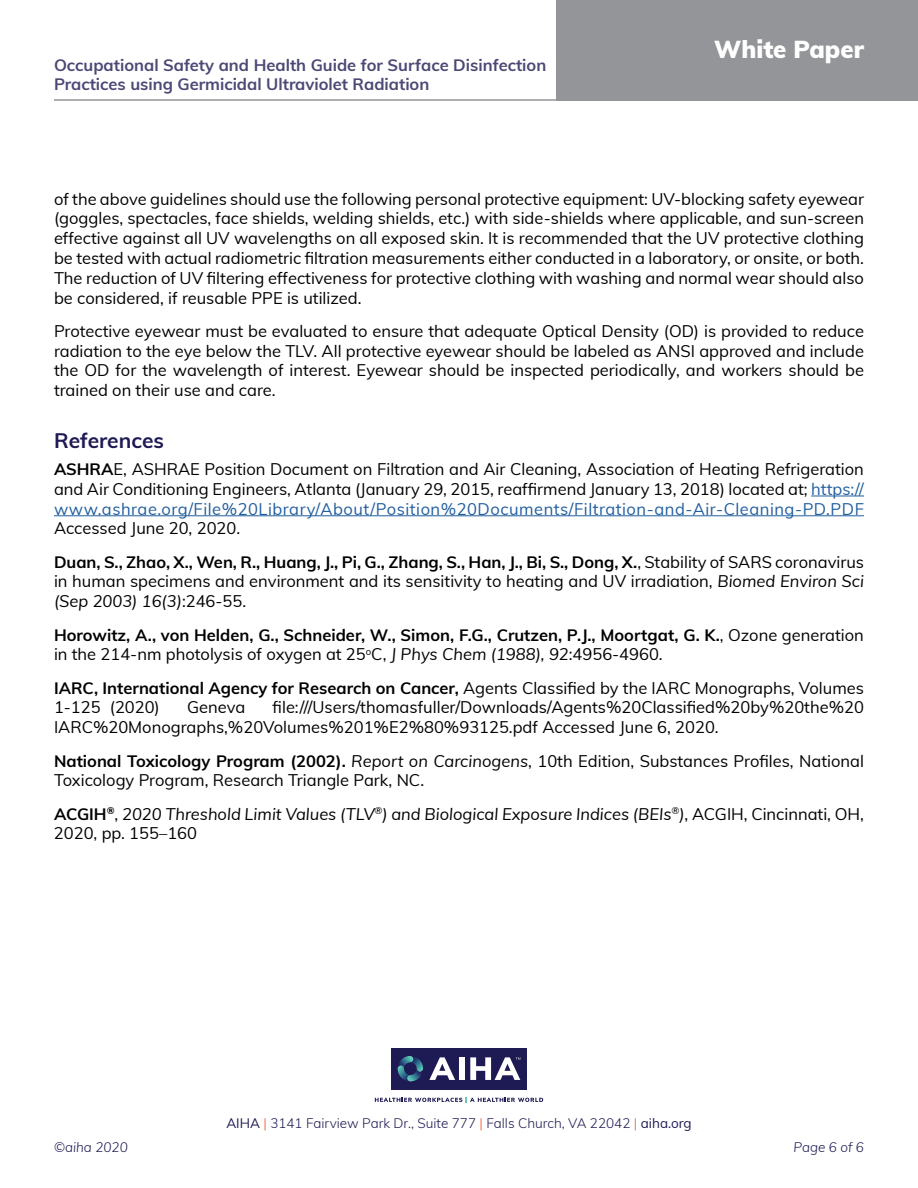
<style>
.page{position:relative;width:918px;height:1188px;background:#fff}
.page>*{position:absolute;margin:0;border:0;box-sizing:border-box;transform-origin:0 0}
.t1{font:900 24px "Muli";color:#fff}
.t2{font:700 21px "Muli";color:#1e1a53}
.t3{font:16.5px/19.8px "Muli";color:#000}
.t4{font:700 16.5px/33.3px "Muli";color:#000}
.t5{font:italic 16.5px/19.8px "Muli";color:#000}
.t6{font:700 16.5px/19.8px "Muli";color:#4b4875}
.t7{font:300 13.5px "Muli";color:#1e1a53}
.t8{font:italic 300 13.5px "Muli";color:#1e1a53}
.s1{font-weight:700}
.s2{color:#215e9e}
.s3{font-weight:400}
.s4{font-style:italic}
.s5{font-weight:400;font-style:italic}
.s6{font-weight:700;font-style:normal}
.s7{font-style:normal}
.s8{color:#f0512a}
</style>
<div class="page">
<hr style="left:54px;top:99px;width:537px;height:2px;background:#939598">
<div style="left:556px;top:0;width:362px;height:101px;background:#939598"></div>
<div style="left:391px;top:1048px;width:136px;height:42px;background:#1e1a53"></div>
<svg style="left:398px;top:1056px;width:25px;height:25px"></svg>
<svg style="left:375px;top:1097px;width:168px;height:5px"></svg>
<svg style="left:429px;top:1057px;width:26px;height:23px"></svg>
<div style="left:459px;top:1057px;width:6px;height:23px;background:#fff"></div>
<svg style="left:470px;top:1057px;width:50px;height:23px"></svg>
<hr style="left:811px;top:496px;width:53px;height:1px;background:#215e9e">
<hr style="left:54px;top:515px;width:810px;height:1px;background:#215e9e">
<p class="t6" style="left:54px;top:54px;width:494px">Occupational Safety and Health Guide for Surface Disinfection<br>Practices using Germicidal Ultraviolet Radiation</p>
<h1 class="t1" style="left:714px;top:31px;width:151px">White Paper</h1>
<p class="t3" style="left:54px;top:188px;width:812px;text-align:justify">of the above guidelines should use the following personal protective equipment: UV-blocking safety eyewear (goggles, spectacles, face shields, welding shields, etc.) with side-shields where applicable, and sun-screen effective against all UV wavelengths on all exposed skin. It is recommended that the UV protective clothing be tested with actual radiometric filtration measurements either conducted in a laboratory, or onsite, or both.<br>The reduction of UV filtering effectiveness for protective clothing with washing and normal wear should also be considered, if reusable PPE is utilized.</p>
<p class="t3" style="left:54px;top:320px;width:812px;text-align:justify">Protective eyewear must be evaluated to ensure that adequate Optical Density (OD) is provided to reduce radiation to the eye below the TLV. All protective eyewear should be labeled as ANSI approved and include the OD for the wavelength of interest. Eyewear should be inspected periodically, and workers should be trained on their use and care.</p>
<p class="t2" style="left:54px;top:426px;width:112px">References</p>
<p class="t3" style="left:54px;top:458px;width:812px;text-align:justify"><span class="s1">ASHRA</span>E, ASHRAE Position Document on Filtration and Air Cleaning, Association of Heating Refrigeration and Air Conditioning Engineers, Atlanta (January 29, 2015, reaffirmend January 13, 2018) located at; <span class="s2">https:// www.ashrae.org/File%20Library/About/Position%20Documents/Filtration-and-Air-Cleaning-PD.PDF</span></p>
<p class="t4" style="left:54px;top:511px;width:812px"><span class="s3">Accessed June 20, 2020.<br></span>Duan, S., Zhao, X., Wen, R., Huang, J., Pi, G., Zhang, S., Han, J., Bi, S., Dong, X.<span class="s3">, Stability of SARS coronavirus</span></p>
<p class="t3" style="left:54px;top:571px;width:812px">in human specimens and environment and its sensitivity to heating and UV irradiation, <span class="s4">Biomed Environ Sci (Sep 2003) 16(3)</span>:246-55.</p>
<p class="t4" style="left:54px;top:624px;width:811px;line-height:19.8px">Horowitz, A., von Helden, G., Schneider, W., Simon, F.G., Crutzen, P.J., Moortgat, G. K.<span class="s3">, Ozone generation in the 214-nm photolysis of oxygen at 25</span><sup>o</sup><span class="s3">C,</span> <span class="s5">J Phys Chem (1988), 92</span><span class="s3">:4956-4960.</span></p>
<p class="t3" style="left:54px;top:677px;width:812px"><span class="s1">IARC, International Agency for Research on Cancer,</span> Agents Classified by the IARC Monographs, Volumes<br>1-125 (2020)</p>
<p class="t3" style="left:54px;top:697px;width:812px;text-indent:219px">file:///Users/thomasfuller/Downloads/Agents%20Classified%20by%20the%20<br>IARC%20Monographs,%20Volumes%201%E2%80%93125.pdf Accessed June 6, 2020.</p>
<p class="t3" style="left:54px;top:750px;width:812px"><span class="s1">National Toxicology Program (2002).</span> <span class="s4">Report on Carcinogens</span>, 10th Edition, Substances Profiles, National<br>Toxicology Program, Research Triangle Park, NC.</p>
<p class="t5" style="left:54px;top:803px;width:812px"><span class="s6">ACGIH</span><sup>®</sup><span class="s7">,</span> 2020 Threshold Limit Values (TLV<sup>®</sup>) and Biological Exposure Indices (BEIs<sup>®</sup>)<span class="s7">, ACGIH, Cincinnati, OH,<br>2020, pp. 155–160</span></p>
<p class="t3" style="left:187px;top:697px;width:60px">Geneva</p>
<p class="t7" style="left:226px;top:1113px;width:467px"><span class="s3">AIHA</span> <span class="s8">|</span> 3141 Fairview Park Dr., Suite 777 <span class="s8">|</span> Falls Church, VA 22042 <span class="s8">|</span> <span class="s3">aiha.org</span></p>
<p class="t8" style="left:54px;top:1138px;width:75px">©aiha 2020</p>
<p class="t8" style="left:794px;top:1138px;width:72px">Page 6 of 6</p>
</div>
